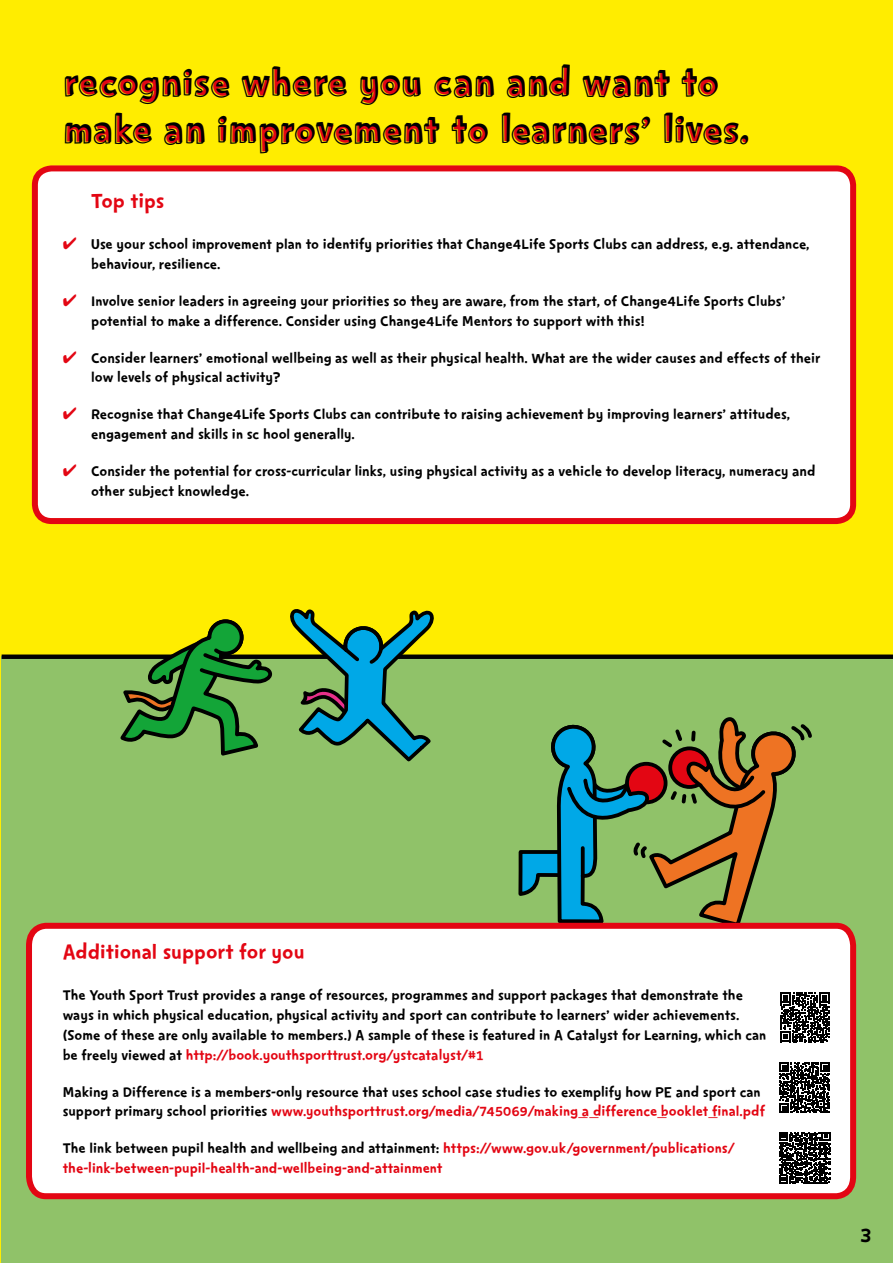
<style>
.page{position:relative;width:893px;height:1263px;background:#fff}
.page>*{position:absolute;margin:0;border:0;box-sizing:border-box;transform-origin:0 0}
.t1{font:42px/46.5px "Change 4 Life Headline Shadow";color:#000}
.t2{font:24px "Change 4 Life Text";color:#e30613}
.t3{font:24px "Change 4 Life Text";color:#000}
.t4{font:16.5px/19.8px "Change 4 Life Text";color:#000}
.t5{font:16.5px/19.8px "Change 4 Life Text";color:#e30613}
.s1{color:#e30613}
.s2{color:#000}
</style>
<div class="page">
<div style="left:0;top:0;width:893px;height:1261px;background:#ffed00"></div>
<div style="left:35px;top:166px;width:818px;height:352px;background:#fff;border-radius:17px"></div>
<div style="left:32px;top:165px;width:824px;height:359px;border:6px solid #e30613;border-radius:17px"></div>
<div style="left:2px;top:657px;width:891px;height:606px;background:#90c269"></div>
<div style="left:2px;top:654px;width:891px;height:5px;background:#010102"></div>
<svg style="left:287px;top:609px;width:151px;height:153px"></svg>
<svg style="left:118px;top:619px;width:156px;height:137px"></svg>
<svg style="left:518px;top:717px;width:294px;height:203px"></svg>
<svg style="left:26px;top:920px;width:831px;height:280px;background:#fbefee"></svg>
<svg style="left:780px;top:992px;width:49px;height:50px;background:#484848"></svg>
<svg style="left:779px;top:1062px;width:51px;height:51px;background:#434343"></svg>
<svg style="left:779px;top:1132px;width:51px;height:51px;background:#3c3c3c"></svg>
<h1 class="t1" style="left:64px;top:62px;width:688px">recognise where you can and want to make an improvement to learners’ lives.</h1>
<h2 class="t2" style="left:91px;top:191px;width:75px">Top tips</h2>
<p class="t4" style="left:91px;top:236px;width:720px;text-indent:-28px"><span class="s1">✔</span> Use your school improvement plan to identify priorities that Change4Life Sports Clubs can address, e.g. attendance, behaviour, resilience.</p>
<p class="t4" style="left:91px;top:292px;width:696px;text-indent:-28px"><span class="s1">✔</span> Involve senior leaders in agreeing your priorities so they are aware, from the start, of Change4Life Sports Clubs’ potential to make a difference. Consider using Change4Life Mentors to support with this!</p>
<p class="t4" style="left:91px;top:349px;width:731px;text-indent:-28px"><span class="s1">✔</span> Consider learners’ emotional wellbeing as well as their physical health. What are the wider causes and effects of their low levels of physical activity?</p>
<p class="t4" style="left:91px;top:405px;width:700px;text-indent:-28px"><span class="s1">✔</span> Recognise that Change4Life Sports Clubs can contribute to raising achievement by improving learners’ attitudes, engagement and skills in sc hool generally.</p>
<p class="t4" style="left:91px;top:462px;width:726px;text-indent:-28px"><span class="s1">✔</span> Consider the potential for cross-curricular links, using physical activity as a vehicle to develop literacy, numeracy and other subject knowledge.</p>
<h2 class="t2" style="left:63px;top:942px;width:243px">Additional support for you</h2>
<p class="t4" style="left:63px;top:986px;width:705px">The Youth Sport Trust provides a range of resources, programmes and support packages that demonstrate the ways in which physical education, physical activity and sport can contribute to learners’ wider achievements. (Some of these are only available to members.) A sample of these is featured in A Catalyst for Learning, which can be freely viewed at <span class="s1">http://book.youthsporttrust.org/ystcatalyst/#1</span></p>
<p class="t4" style="left:63px;top:1083px;width:704px">Making a Difference is a members-only resource that uses school case studies to exemplify how PE and sport can support primary school priorities <span class="s1">www.youthsporttrust.org/media/745069/making_a_difference_booklet_final.pdf</span></p>
<p class="t5" style="left:63px;top:1139px;width:673px"><span class="s2">The link between pupil health and wellbeing and attainment:</span> https://www.gov.uk/government/publications/ the-link-between-pupil-health-and-wellbeing-and-attainment</p>
<h2 class="t3" style="left:860px;top:1225px;width:13px">3</h2>
</div>
